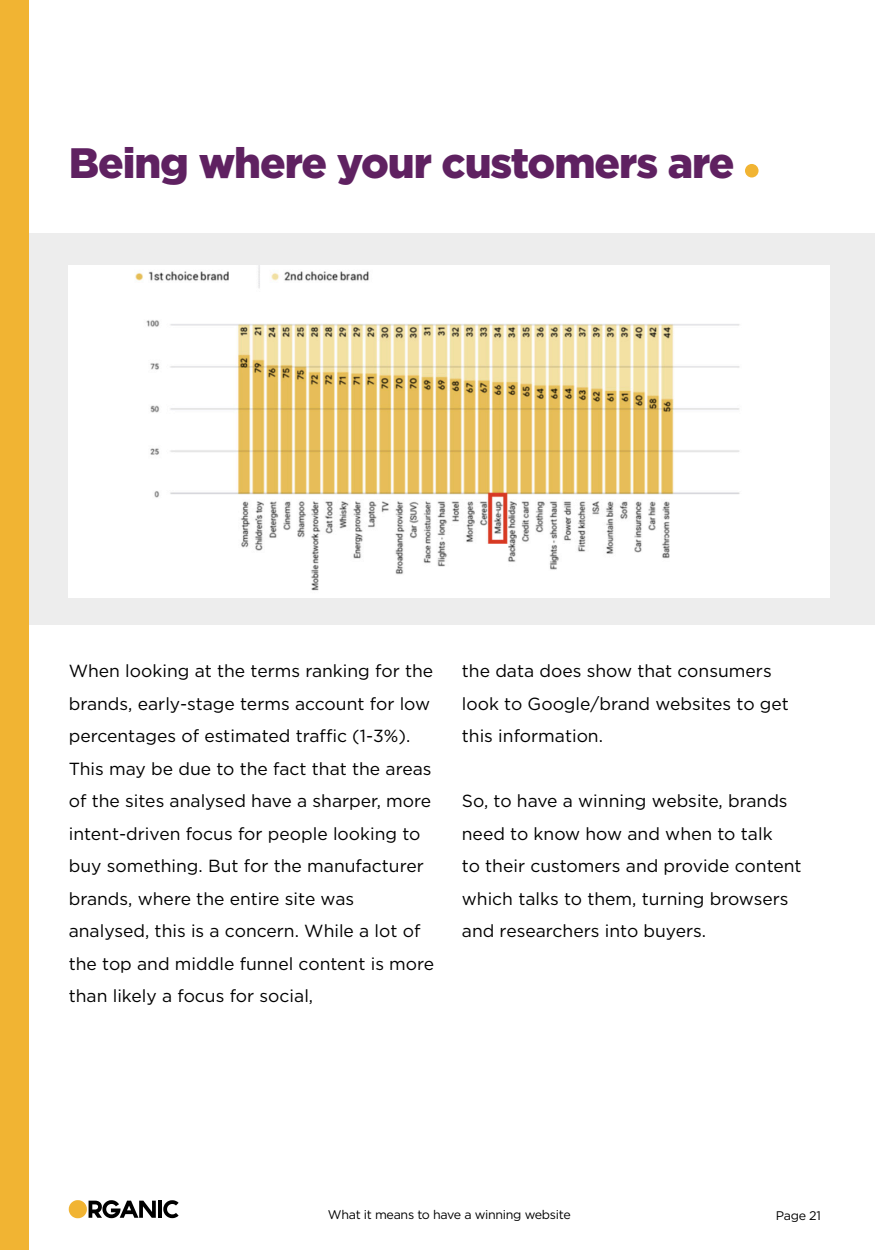
<style>
.page{position:relative;width:875px;height:1250px;background:#fff}
.page>*{position:absolute;margin:0;border:0;box-sizing:border-box;transform-origin:0 0}
.t1{font:900 42.5px "Gotham";letter-spacing:-.025em;color:#5f2161}
.t2{font:17.5px/32.5px "Gotham";color:#000}
.t3{font:12.5px "Gotham";letter-spacing:-.025em;color:#000}
</style>
<div class="page">
<div style="left:0;top:234px;width:875px;height:391px;background:#ededed"></div>
<img style="left:69px;top:265px;width:761px;height:333px">
<div style="left:0;top:0;width:29px;height:1250px;background:#f1b433"></div>
<div style="left:745px;top:164px;width:14px;height:14px;background:#f1b433;border-radius:50%"></div>
<svg style="left:69px;top:1200px;width:87px;height:18px"></svg>
<hr style="left:158px;top:1201px;width:4px;height:17px;background:#000">
<svg style="left:163px;top:1200px;width:16px;height:18px"></svg>
<p class="t1" style="left:69px;top:138px;width:667px">Being where your customers are</p>
<p class="t2" style="left:69px;top:654px;width:366px">When looking at the terms ranking for the brands, early-stage terms account for low percentages of estimated traffic (1-3%).<br>This may be due to the fact that the areas</p>
<p class="t2" style="left:69px;top:784px;width:367px">of the sites analysed have a sharper, more intent-driven focus for people looking to buy something. But for the manufacturer brands, where the entire site was analysed, this is a concern. While a lot of the top and middle funnel content is more than likely a focus for social,</p>
<p class="t2" style="left:462px;top:654px;width:329px">the data does show that consumers look to Google/brand websites to get this information.</p>
<p class="t2" style="left:462px;top:784px;width:327px">So, to have a winning website, brands need to know how and when to talk</p>
<p class="t2" style="left:462px;top:849px;width:341px">to their customers and provide content which talks to them, turning browsers</p>
<p class="t2" style="left:462px;top:914px;width:246px">and researchers into buyers.</p>
<p class="t3" style="left:328px;top:1208px;width:244px">What it means to have a winning website</p>
<p class="t3" style="left:776px;top:1208px;width:46px">Page 21</p>
</div>
